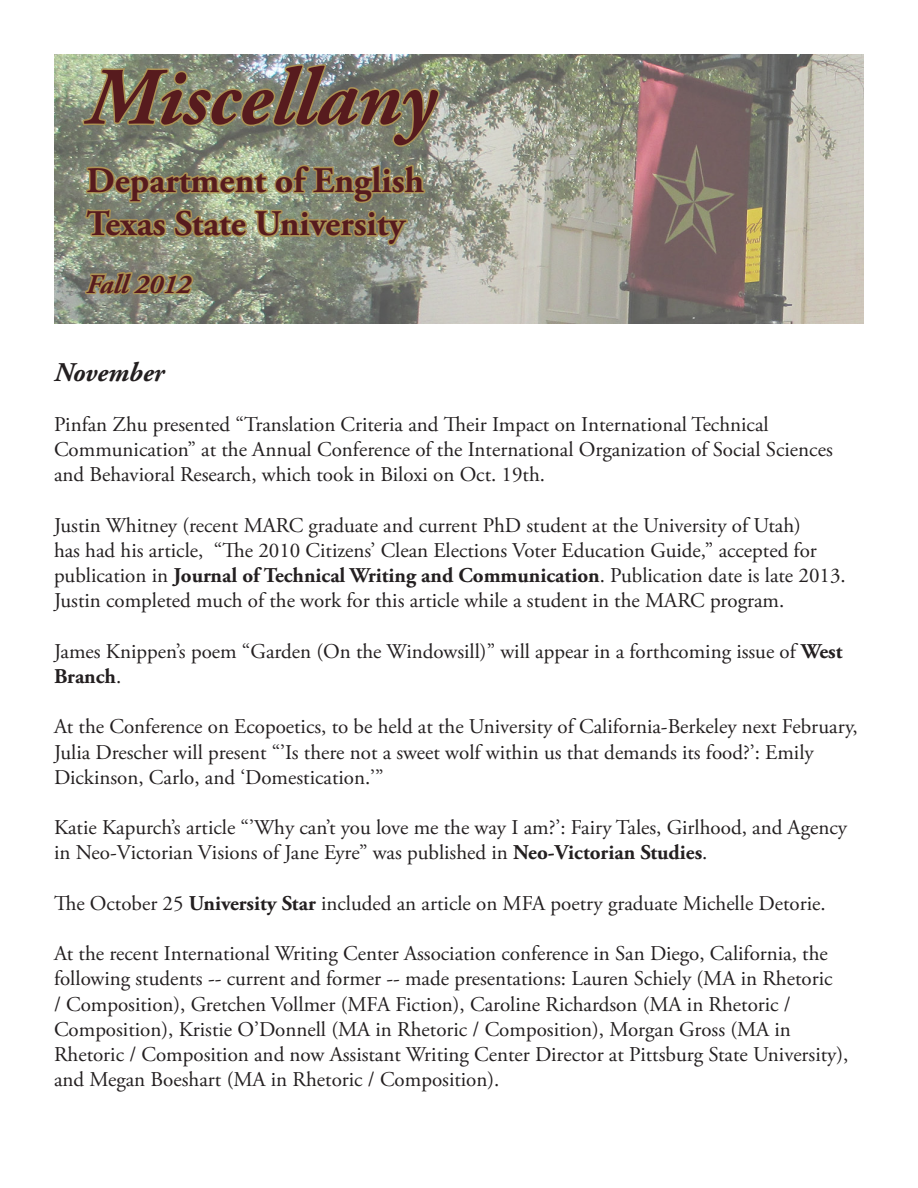
<style>
.page{position:relative;width:918px;height:1188px;background:#fff}
.page>*{position:absolute;margin:0;border:0;box-sizing:border-box;transform-origin:0 0}
.t1{font:italic 700 81px "Adobe Garamond Pro";color:#571b1e}
.t2{font:700 36px "Adobe Garamond Pro";color:#571b1e}
.t3{font:italic 700 27px "Adobe Garamond Pro";color:#571b1e}
.t4{font:italic 700 27px "Adobe Garamond Pro";color:#231f20}
.t5{font:21px/25.2px "Adobe Garamond Pro";color:#231f20}
.s1{font-weight:700}
</style>
<div class="page">
<img style="left:54px;top:54px;width:810px;height:270px">
<img style="left:81px;top:63px;width:360px;height:85px">
<svg style="left:83px;top:163px;width:342px;height:84px;background:#979573"></svg>
<svg style="left:83px;top:270px;width:112px;height:54px;background:#8f8d73"></svg>
<p class="t1" style="left:86px;top:51px;width:351px">Miscellany</p>
<p class="t2" style="left:86px;top:160px;width:339px">Department of English</p>
<p class="t2" style="left:86px;top:203px;width:321px">Texas State University</p>
<p class="t3" style="left:86px;top:269px;width:106px">Fall 2012</p>
<p class="t4" style="left:54px;top:356px;width:112px">November</p>
<p class="t5" style="left:54px;top:413px;width:780px">Pinfan Zhu presented “Translation Criteria and Their Impact on International Technical<br>Communication” at the Annual Conference of the International Organization of Social Sciences and Behavioral Research, which took in Biloxi on Oct. 19th.</p>
<p class="t5" style="left:54px;top:513px;width:793px">Justin Whitney (recent MARC graduate and current PhD student at the University of Utah)<br>has had his article, “The 2010 Citizens’ Clean Elections Voter Education Guide,” accepted for publication in <span class="s1">Journal of Technical Writing and Communication</span>. Publication date is late 2013.<br>Justin completed much of the work for this article while a student in the MARC program.</p>
<p class="t5" style="left:54px;top:639px;width:790px">James Knippen’s poem “Garden (On the Windowsill)” will appear in a forthcoming issue of <span class="s1">West<br>Branch</span>.</p>
<p class="t5" style="left:54px;top:715px;width:805px">At the Conference on Ecopoetics, to be held at the University of California-Berkeley next February,<br>Julia Drescher will present “’Is there not a sweet wolf within us that demands its food?’: Emily<br>Dickinson, Carlo, and ‘Domestication.’”</p>
<p class="t5" style="left:54px;top:816px;width:795px">Katie Kapurch’s article “’Why can’t you love me the way I am?’: Fairy Tales, Girlhood, and Agency in Neo-Victorian Visions of Jane Eyre” was published in <span class="s1">Neo-Victorian Studies</span>.</p>
<p class="t5" style="left:54px;top:891px;width:773px">The October 25 <span class="s1">University Star</span> included an article on MFA poetry graduate Michelle Detorie.</p>
<p class="t5" style="left:54px;top:942px;width:796px">At the recent International Writing Center Association conference in San Diego, California, the following students -- current and former -- made presentations: Lauren Schiely (MA in Rhetoric<br>/ Composition), Gretchen Vollmer (MFA Fiction), Caroline Richardson (MA in Rhetoric / Composition), Kristie O’Donnell (MA in Rhetoric / Composition), Morgan Gross (MA in Rhetoric / Composition and now Assistant Writing Center Director at Pittsburg State University), and Megan Boeshart (MA in Rhetoric / Composition).</p>
</div>
